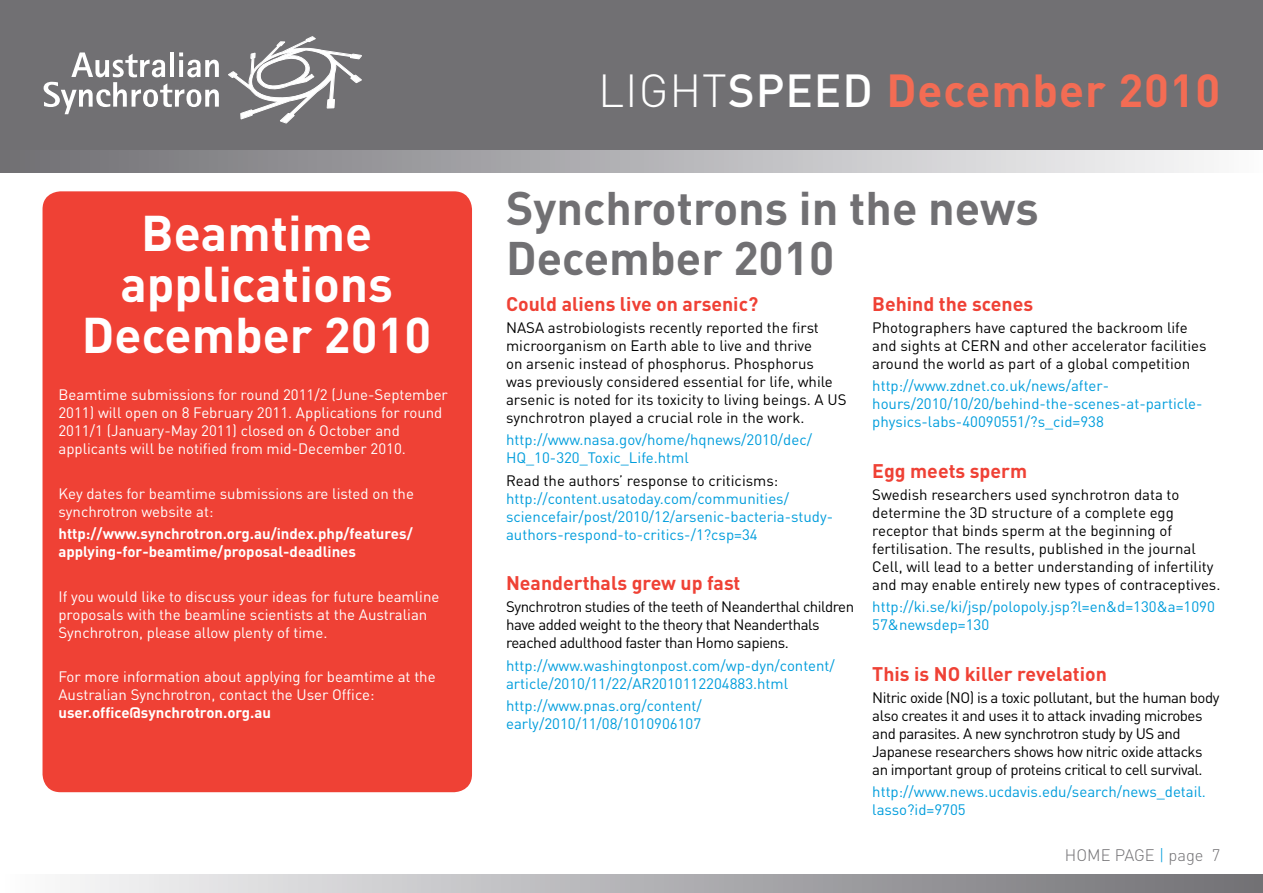
<style>
.page{position:relative;width:1263px;height:893px;background:#fff}
.page>*{position:absolute;margin:0;border:0;box-sizing:border-box;transform-origin:0 0}
.t1{font:700 49.5px/51px "DIN";color:#fff;text-align:center}
.t2{font:700 46.5px/49.5px "DIN";color:#717073}
.t3{font:700 45.75px "DIN";letter-spacing:.02em;color:#f36c54}
.t4{font:700 19.5px "DIN";color:#ef4135}
.t5{font:300 16.5px "DIN";color:#717073}
.t6{font:15px/18px "DIN";color:#000}
.t7{font:15px/18px "DIN";color:#009ddc}
.t8{font:15px/18px "DIN";color:#fff}
.t9{font:15px/18px "DIN";letter-spacing:-.03em;color:#000}
.t10{font:700 15px/18px "DIN";color:#fff}
.s1{font-weight:300;color:#fff}
.s2{font-weight:500;color:#fff}
.s3{color:#009ddc}
</style>
<div class="page">
<div style="left:0;top:875px;width:1263px;height:18px;background:linear-gradient(to right,#fbfbfc,#6f6e73)"></div>
<div style="left:0;top:0;width:1263px;height:152px;background:#717073"></div>
<svg style="left:44px;top:52px;width:175px;height:62px"></svg>
<svg style="left:228px;top:36px;width:134px;height:87px"></svg>
<div style="left:0;top:151px;width:1263px;height:21px;background:linear-gradient(to right,#6e6d72,#fafafb)"></div>
<div style="left:43px;top:191px;width:429px;height:601px;background:#ef4135;border-radius:18px"></div>
<h1 class="t1" style="left:82px;top:205px;width:351px">Beamtime applications<br>December 2010</h1>
<p class="t8" style="left:58px;top:386px;width:391px">Beamtime submissions for round 2011/2 (June-September 2011) will open on 8 February 2011. Applications for round 2011/1 (January-May 2011) closed on 6 October and applicants will be notified from mid-December 2010.</p>
<p class="t8" style="left:58px;top:484px;width:357px">Key dates for beamtime submissions are listed on the synchrotron website at:</p>
<p class="t10" style="left:58px;top:524px;width:356px">http://www.synchrotron.org.au/index.php/features/ applying-for-beamtime/proposal-deadlines</p>
<p class="t8" style="left:58px;top:587px;width:382px">If you would like to discuss your ideas for future beamline proposals with the beamline scientists at the Australian<br>Synchrotron, please allow plenty of time.</p>
<p class="t8" style="left:58px;top:667px;width:379px">For more information about applying for beamtime at the<br>Australian Synchrotron, contact the User Office:</p>
<p class="t10" style="left:58px;top:703px;width:214px">user.office@synchrotron.org.au</p>
<h3 class="t3" style="left:598px;top:60px;width:624px"><span class="s1">LIGHT</span><span class="s2">SPEED</span> December 2010</h3>
<h2 class="t2" style="left:506px;top:182px;width:534px">Synchrotrons in the news<br>December 2010</h2>
<h3 class="t4" style="left:506px;top:291px;width:254px">Could aliens live on arsenic?</h3>
<p class="t6" style="left:506px;top:318px;width:342px">NASA astrobiologists recently reported the first microorganism on Earth able to live and thrive<br>on arsenic instead of phosphorus. Phosphorus<br>was previously considered essential for life, while arsenic is noted for its toxicity to living beings. A US synchrotron played a crucial role in the work.</p>
<p class="t7" style="left:506px;top:431px;width:307px">http://www.nasa.gov/home/hqnews/2010/dec/<br>HQ_10-320_Toxic_Life.html</p>
<p class="t6" style="left:506px;top:471px;width:274px">Read the authors’ response to criticisms:</p>
<p class="t7" style="left:506px;top:489px;width:329px">http://content.usatoday.com/communities/ sciencefair/post/2010/12/arsenic-bacteria-study&shy;authors-respond-to-critics-/1?csp=34</p>
<h3 class="t4" style="left:506px;top:570px;width:236px">Neanderthals grew up fast</h3>
<p class="t9" style="left:506px;top:598px;width:350px">Synchrotron studies of the teeth of Neanderthal children have added weight to the theory that Neanderthals reached adulthood faster than Homo sapiens.</p>
<p class="t7" style="left:506px;top:656px;width:330px">http://www.washingtonpost.com/wp-dyn/content/ article/2010/11/22/AR2010112204883.html</p>
<p class="t7" style="left:506px;top:696px;width:197px">http://www.pnas.org/content/ early/2010/11/08/1010906107</p>
<h3 class="t4" style="left:872px;top:291px;width:162px">Behind the scenes</h3>
<p class="t6" style="left:872px;top:318px;width:336px">Photographers have captured the backroom life and sights at CERN and other accelerator facilities around the world as part of a global competition</p>
<p class="t7" style="left:872px;top:377px;width:332px">http://www.zdnet.co.uk/news/after&shy;hours/2010/10/20/behind-the-scenes-at-particle&shy;physics-labs-40090551/?s_cid=938</p>
<h3 class="t4" style="left:872px;top:458px;width:156px">Egg meets sperm</h3>
<p class="t6" style="left:872px;top:485px;width:350px">Swedish researchers used synchrotron data to determine the 3D structure of a complete egg receptor that binds sperm at the beginning of fertilisation. The results, published in the journal Cell, will lead to a better understanding of infertility and may enable entirely new types of contraceptives.</p>
<p class="t7" style="left:872px;top:598px;width:344px">http://ki.se/ki/jsp/polopoly.jsp?l=en&amp;d=130&amp;a=1090<br>57&amp;newsdep=130</p>
<h3 class="t4" style="left:872px;top:661px;width:236px">This is NO killer revelation</h3>
<p class="t9" style="left:872px;top:688px;width:349px">Nitric oxide (NO) is a toxic pollutant, but the human body also creates it and uses it to attack invading microbes and parasites. A new synchrotron study by US and Japanese researchers shows how nitric oxide attacks an important group of proteins critical to cell survival.</p>
<p class="t7" style="left:872px;top:783px;width:335px">http://www.news.ucdavis.edu/search/news_detail. lasso?id=9705</p>
<p class="t5" style="left:1065px;top:844px;width:157px">HOME PAGE <span class="s3">|</span> PAGE 7</p>
</div>
